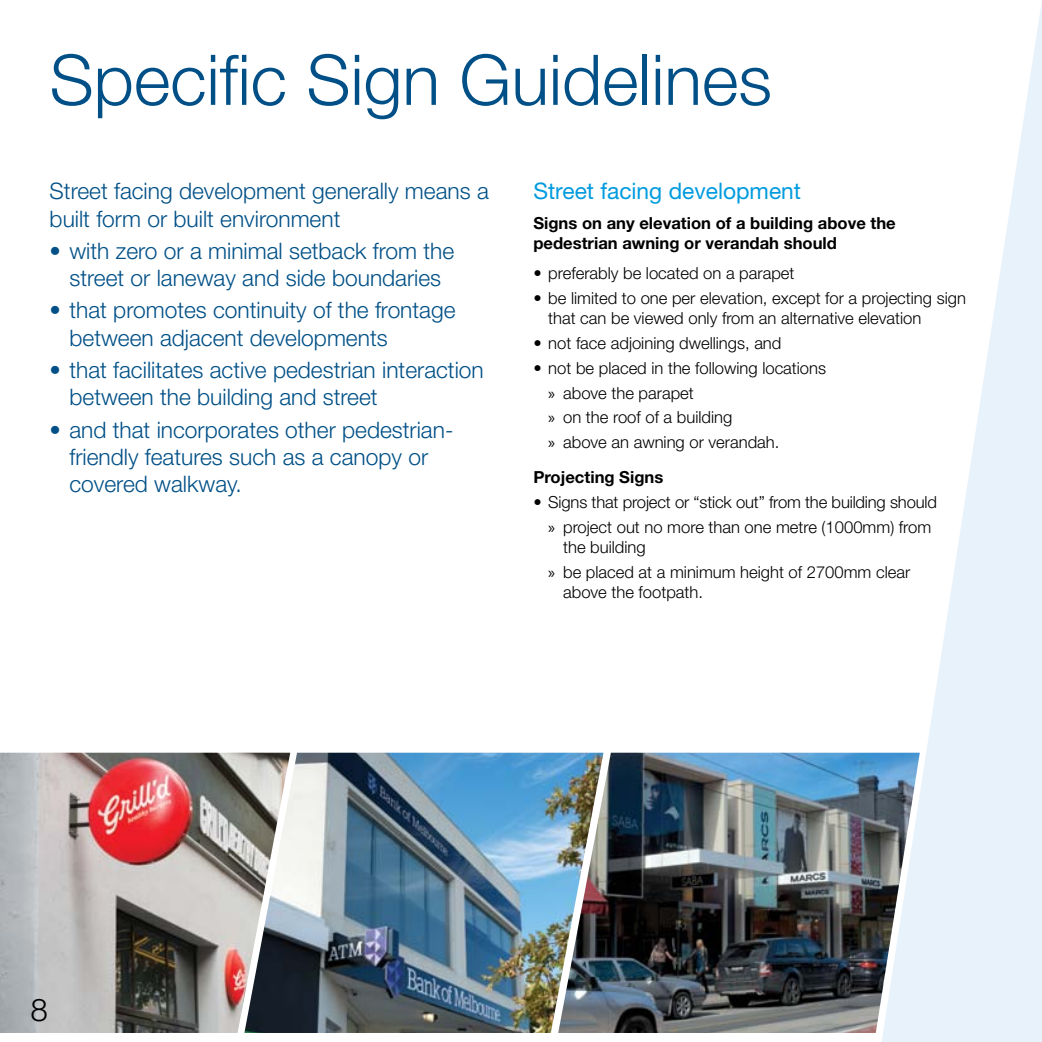
<style>
.page{position:relative;width:1042px;height:1042px;background:#fff}
.page>*{position:absolute;margin:0;border:0;box-sizing:border-box;transform-origin:0 0}
.t1{font:300 70px "Helvetica Neue";color:#005087}
.t2{font:300 31.32px "Helvetica Neue";color:#000}
.t3{font:300 22.75px/27.3px "Helvetica Neue";color:#005087}
.t4{font:22.75px "Helvetica Neue";color:#009bdf}
.t5{font:300 16.62px/24.8px "Helvetica Neue";color:#000}
.t6{font:700 16.62px/19.9px "Helvetica Neue";color:#000}
.s1{font-family:"Myriad Pro";font-weight:400}
</style>
<div class="page">
<svg style="left:881px;top:3px;width:161px;height:1039px;fill:#e7f2fb"></svg>
<img style="left:603px;top:753px;width:317px;height:280px">
<img style="left:290px;top:753px;width:313px;height:280px">
<img style="left:0;top:753px;width:290px;height:280px">
<h1 class="t1" style="left:50px;top:37px;width:724px">Specific Sign Guidelines</h1>
<h3 class="t3" style="left:50px;top:177px;width:441px">Street facing development generally means a built form or built environment</h3>
<h3 class="t3" style="left:50px;top:236px;width:406px;text-align:center">• with zero or a minimal setback from the street or laneway and side boundaries</h3>
<h3 class="t3" style="left:69px;top:296px;width:387px;text-indent:-20px">• that promotes continuity of the frontage between adjacent developments</h3>
<h3 class="t3" style="left:69px;top:356px;width:416px;text-indent:-20px">• that facilitates active pedestrian interaction between the building and street</h3>
<h3 class="t3" style="left:69px;top:415px;width:385px;text-indent:-20px">• and that incorporates other pedestrian&shy;friendly features such as a canopy or covered walkway.</h3>
<h3 class="t4" style="left:533px;top:178px;width:269px">Street facing development</h3>
<p class="t6" style="left:533px;top:213px;width:364px">Signs on any elevation of a building above the pedestrian awning or verandah should</p>
<p class="t5" style="left:533px;top:260px;width:262px">• preferably be located on a parapet</p>
<p class="t5" style="left:548px;top:288px;width:419px;line-height:19.9px;text-indent:-15px">• be limited to one per elevation, except for a projecting sign that can be viewed only from an alternative elevation</p>
<p class="t5" style="left:533px;top:330px;width:249px">• not face adjoining dwellings, and</p>
<p class="t5" style="left:548px;top:355px;width:279px;text-indent:-15px">• not be placed in the following locations <span class="s1">»</span> above the parapet<br><span class="s1">»</span> on the roof of a building<br><span class="s1">»</span> above an awning or verandah.</p>
<p class="t6" style="left:533px;top:467px;width:131px">Projecting Signs</p>
<p class="t5" style="left:533px;top:489px;width:405px;text-align:center">• Signs that project or “stick out” from the building should <span class="s1">»</span> project out no more than one metre (1000mm) from</p>
<p class="t5" style="left:548px;top:534px;width:363px;text-indent:15px">the building<br><span class="s1">»</span> be placed at a minimum height of 2700mm clear</p>
<p class="t5" style="left:563px;top:579px;width:141px">above the footpath.</p>
<h2 class="t2" style="left:30px;top:990px;width:19px">8</h2>
</div>
